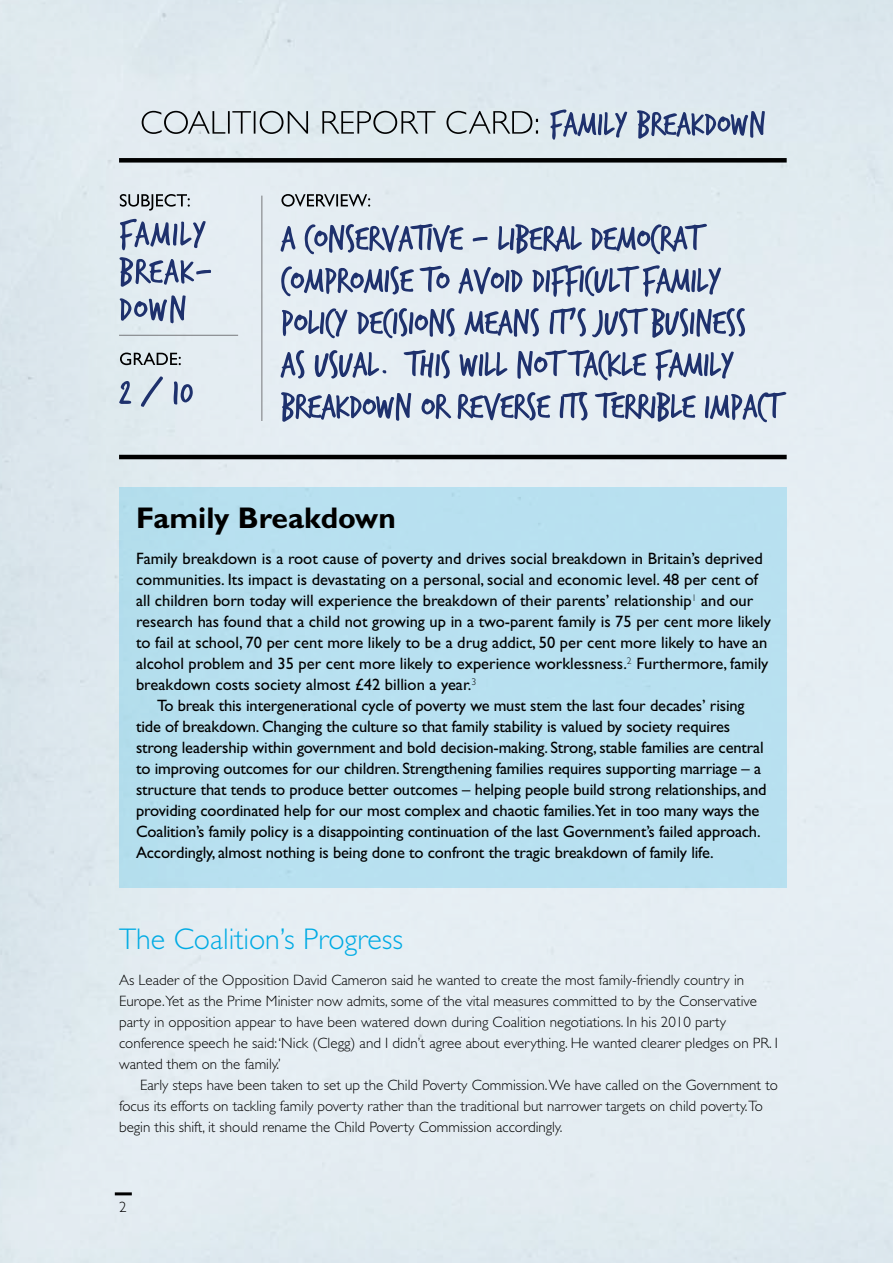
<style>
.page{position:relative;width:893px;height:1263px;background:#fff}
.page>*{position:absolute;margin:0;border:0;box-sizing:border-box;transform-origin:0 0}
.t1{font:300 30px "Gill Sans Std";color:#00abe4}
.t2{font:700 30px "Gill Sans Std";color:#000}
.t3{font:16.5px "Gill Sans Std";letter-spacing:-.01em;color:#000}
.t4{font:300 15px/21px "Gill Sans Std";color:#000}
</style>
<div class="page">
<div style="left:119px;top:487px;width:668px;height:401px;background:#b8e0f0"></div>
<svg style="left:119px;top:376px;width:74px;height:31px;background:#bbc6d6"></svg>
<svg style="left:120px;top:353px;width:61px;height:12px"></svg>
<svg style="left:120px;top:295px;width:66px;height:28px;background:#9aa7c0"></svg>
<svg style="left:119px;top:257px;width:92px;height:30px;background:#a6b2c8"></svg>
<svg style="left:120px;top:219px;width:86px;height:31px;background:#a7b3c9"></svg>
<svg style="left:120px;top:194px;width:70px;height:17px"></svg>
<svg style="left:550px;top:110px;width:215px;height:30px;background:#9fadc4"></svg>
<svg style="left:142px;top:111px;width:396px;height:23px;background:#b5bdc1"></svg>
<div style="left:119px;top:158px;width:668px;height:5px;background:#000"></div>
<hr style="left:119px;top:455px;width:668px;height:4px;background:#000">
<svg style="left:281px;top:392px;width:505px;height:30px;background:#a3afc6"></svg>
<svg style="left:281px;top:349px;width:453px;height:32px;background:#afbace"></svg>
<svg style="left:282px;top:307px;width:463px;height:31px;background:#a6b2c8"></svg>
<svg style="left:281px;top:265px;width:440px;height:32px;background:#a9b5ca"></svg>
<svg style="left:281px;top:224px;width:426px;height:30px;background:#a6b2c8"></svg>
<svg style="left:281px;top:194px;width:89px;height:13px"></svg>
<hr style="left:261px;top:196px;width:1px;height:225px;background:#77787b">
<hr style="left:119px;top:335px;width:119px;height:1px;background:#77787b">
<hr style="left:115px;top:1192px;width:17px;height:3px;background:#000">
<h1 class="t2" style="left:136px;top:500px;width:261px">Family Breakdown</h1>
<p class="t3" style="left:136px;top:549px;width:628px">Family breakdown is a root cause of poverty and drives social breakdown in Britain’s deprived</p>
<p class="t3" style="left:136px;top:570px;width:623px">communities. Its impact is devastating on a personal, social and economic level. 48 per cent of</p>
<p class="t3" style="left:136px;top:591px;width:619px">all children born today will experience the breakdown of their parents’ relationship<sup>1</sup> and our</p>
<p class="t3" style="left:136px;top:612px;width:636px">research has found that a child not growing up in a two-parent family is 75 per cent more likely</p>
<p class="t3" style="left:136px;top:633px;width:633px">to fail at school, 70 per cent more likely to be a drug addict, 50 per cent more likely to have an</p>
<p class="t3" style="left:136px;top:654px;width:634px">alcohol problem and 35 per cent more likely to experience worklessness.<sup>2</sup> Furthermore, family</p>
<p class="t3" style="left:136px;top:675px;width:342px">breakdown costs society almost £42 billion a year.<sup>3</sup></p>
<p class="t3" style="left:157px;top:696px;width:589px">To break this intergenerational cycle of poverty we must stem the last four decades’ rising</p>
<p class="t3" style="left:136px;top:717px;width:596px">tide of breakdown. Changing the culture so that family stability is valued by society requires</p>
<p class="t3" style="left:136px;top:738px;width:629px">strong leadership within government and bold decision-making. Strong, stable families are central</p>
<p class="t3" style="left:136px;top:759px;width:627px">to improving outcomes for our children. Strengthening families requires supporting marriage – a</p>
<p class="t3" style="left:136px;top:780px;width:632px">structure that tends to produce better outcomes – helping people build strong relationships, and</p>
<p class="t3" style="left:136px;top:801px;width:625px">providing coordinated help for our most complex and chaotic families.Yet in too many ways the</p>
<p class="t3" style="left:136px;top:822px;width:626px">Coalition’s family policy is a disappointing continuation of the last Government’s failed approach.</p>
<p class="t3" style="left:136px;top:843px;width:579px">Accordingly, almost nothing is being done to confront the tragic breakdown of family life.</p>
<h1 class="t1" style="left:119px;top:922px;width:285px">The Coalition’s Progress</h1>
<p class="t4" style="left:119px;top:969px;width:660px">As Leader of the Opposition David Cameron said he wanted to create the most family-friendly country in Europe.Yet as the Prime Minister now admits, some of the vital measures committed to by the Conservative party in opposition appear to have been watered down during Coalition negotiations. In his 2010 party conference speech he said: ‘Nick (Clegg) and I didn’t agree about everything. He wanted clearer pledges on PR. I wanted them on the family.’</p>
<p class="t4" style="left:119px;top:1074px;width:660px;text-indent:21px">Early steps have been taken to set up the Child Poverty Commission. We have called on the Government to focus its efforts on tackling family poverty rather than the traditional but narrower targets on child poverty.To begin this shift, it should rename the Child Poverty Commission accordingly.</p>
<p class="t4" style="left:119px;top:1196px;width:9px">2</p>
</div>
